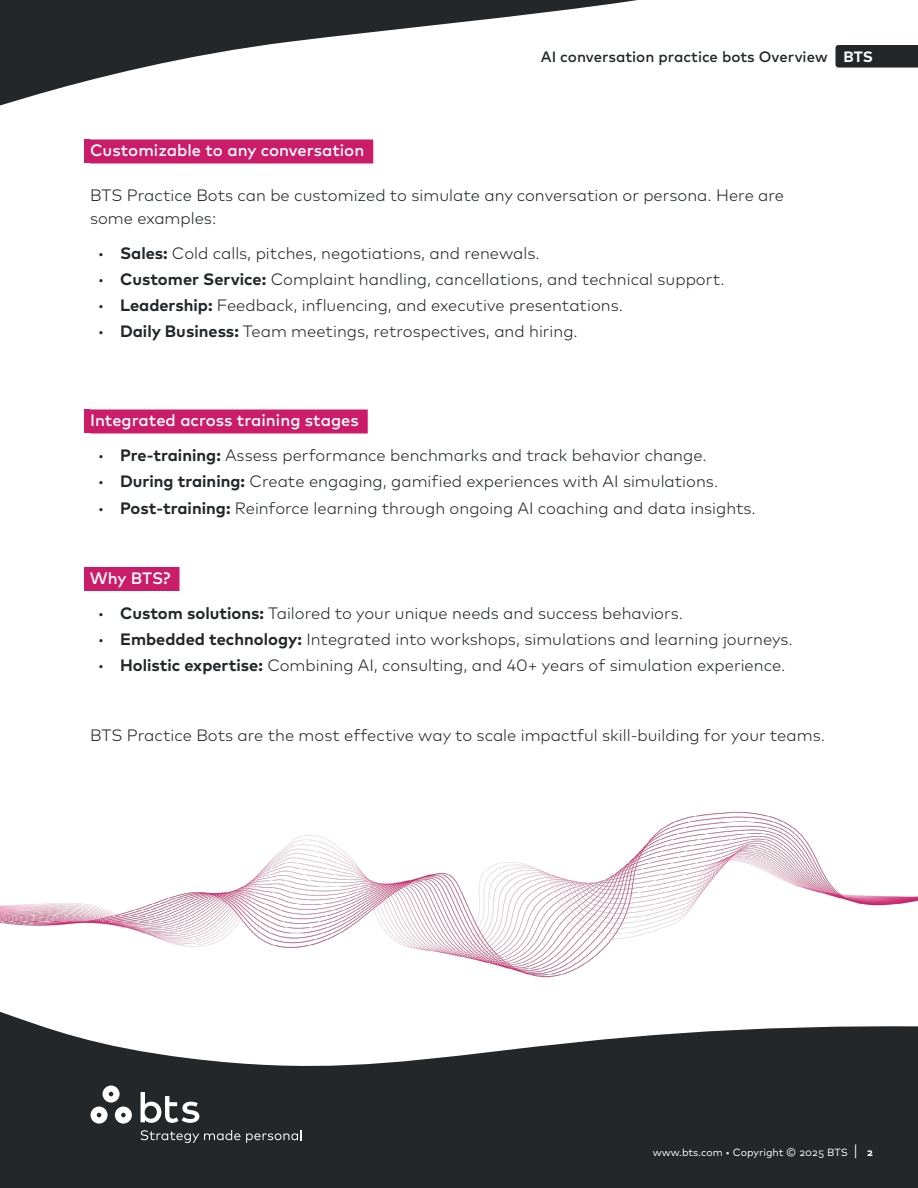
<style>
.page{position:relative;width:918px;height:1188px;background:#fff}
.page>*{position:absolute;margin:0;border:0;box-sizing:border-box;transform-origin:0 0}
.t1{font:300 16.5px/22.5px "Mark OT";color:#23272a}
.t2{font:500 16.5px "Mark OT";color:#fff}
.t3{font:500 15px "Mark OT";color:#23272a}
.t4{font:10.5px "Mark OT";color:#fff}
.s1{font-weight:700;color:#fff}
.s2{font-weight:700}
.s3{font-weight:300;font-size:16.5px}
</style>
<div class="page">
<svg style="left:0;top:0;width:638px;height:106px"></svg>
<div style="left:90px;top:140px;width:283px;height:24px;background:#ca1c68"></div>
<div style="left:90px;top:410px;width:278px;height:24px;background:#ca1c68"></div>
<div style="left:90px;top:567px;width:90px;height:24px;background:#ca1c68"></div>
<div style="left:84px;top:140px;width:6px;height:24px;background:#ca1c68"></div>
<div style="left:84px;top:410px;width:6px;height:24px;background:#ca1c68"></div>
<div style="left:84px;top:567px;width:6px;height:24px;background:#ca1c68"></div>
<img style="left:0;top:811px;width:918px;height:103px">
<div style="left:836px;top:45px;width:82px;height:23px;background:#23272a"></div>
<svg style="left:0;top:914px;width:918px;height:274px;fill:#23272a"></svg>
<svg style="left:141px;top:1092px;width:58px;height:31px"></svg>
<svg style="left:91px;top:1086px;width:41px;height:38px"></svg>
<svg style="left:141px;top:1130px;width:161px;height:13px"></svg>
<p class="t3" style="left:541px;top:47px;width:334px">AI conversation practice bots Overview <span class="s1">BTS</span></p>
<p class="t2" style="left:90px;top:140px;width:276px">Customizable to any conversation</p>
<p class="t1" style="left:90px;top:184px;width:696px">BTS Practice Bots can be customized to simulate any conversation or persona. Here are some examples:</p>
<p class="t1" style="left:98px;top:241px;width:444px">• <span class="s2">Sales:</span> Cold calls, pitches, negotiations, and renewals.</p>
<p class="t1" style="left:98px;top:268px;width:629px">• <span class="s2">Customer Service:</span> Complaint handling, cancellations, and technical support.</p>
<p class="t1" style="left:98px;top:294px;width:527px">• <span class="s2">Leadership:</span> Feedback, influencing, and executive presentations.</p>
<p class="t1" style="left:98px;top:320px;width:482px">• <span class="s2">Daily Business:</span> Team meetings, retrospectives, and hiring.</p>
<p class="t2" style="left:90px;top:410px;width:270px">Integrated across training stages</p>
<p class="t1" style="left:98px;top:444px;width:611px">• <span class="s2">Pre-training:</span> Assess performance benchmarks and track behavior change.</p>
<p class="t1" style="left:98px;top:470px;width:622px">• <span class="s2">During training:</span> Create engaging, gamified experiences with AI simulations.</p>
<p class="t1" style="left:98px;top:496px;width:660px">• <span class="s2">Post-training:</span> Reinforce learning through ongoing AI coaching and data insights.</p>
<p class="t2" style="left:90px;top:567px;width:82px">Why BTS?</p>
<p class="t1" style="left:98px;top:601px;width:587px">• <span class="s2">Custom solutions:</span> Tailored to your unique needs and success behaviors.</p>
<p class="t1" style="left:98px;top:628px;width:697px">• <span class="s2">Embedded technology:</span> Integrated into workshops, simulations and learning journeys.</p>
<p class="t1" style="left:98px;top:654px;width:689px">• <span class="s2">Holistic expertise:</span> Combining AI, consulting, and 40+ years of simulation experience.</p>
<p class="t1" style="left:90px;top:724px;width:737px">BTS Practice Bots are the most effective way to scale impactful skill-building for your teams.</p>
<p class="t4" style="left:653px;top:1146px;width:222px">www.bts.com • Copyright © 2025 BTS <span class="s3">|</span> <span class="s2">2</span></p>
</div>
